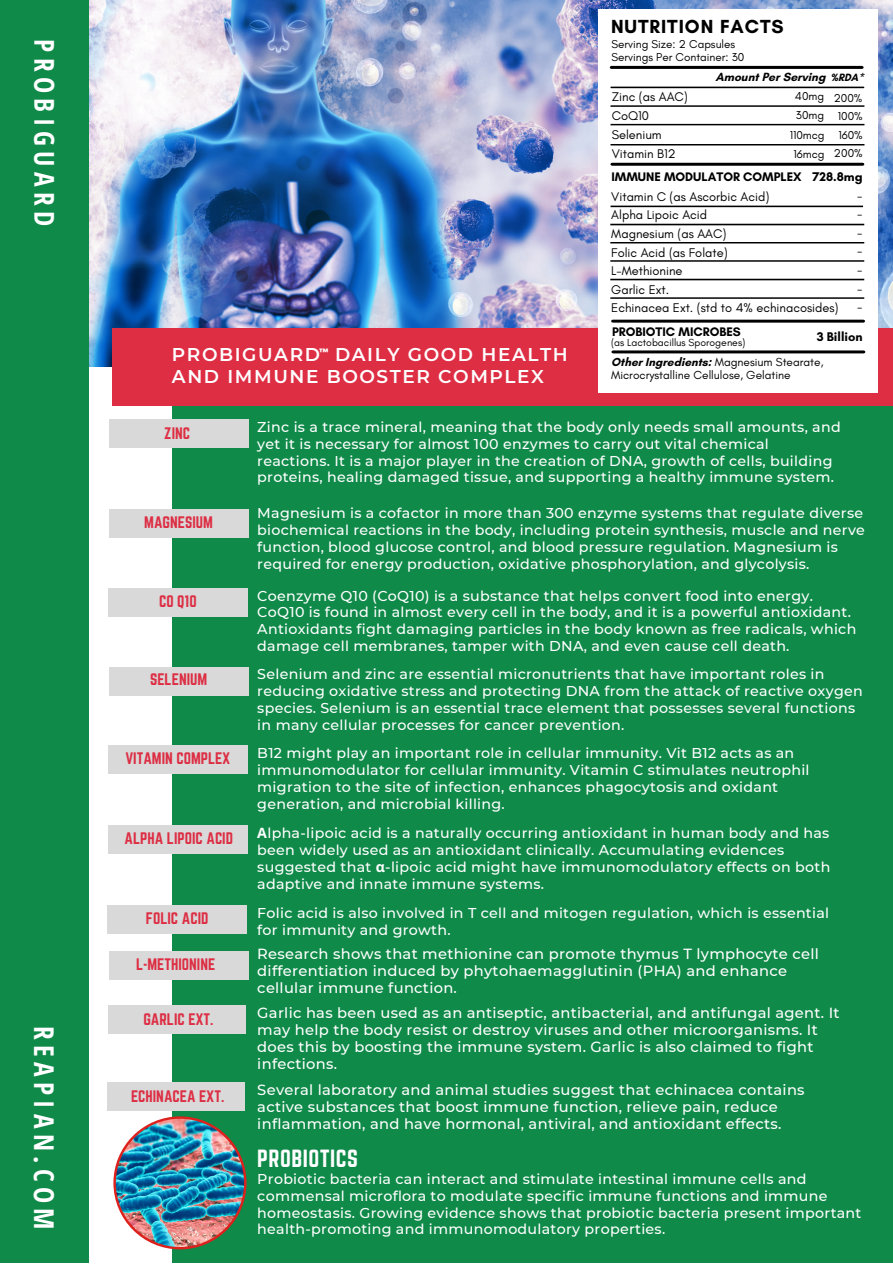
<style>
.page{position:relative;width:893px;height:1264px;background:#fff}
.page>*{position:absolute;margin:0;border:0;box-sizing:border-box;transform-origin:0 0}
.t1{font:700 27.3px "Open Sans Condensed";letter-spacing:.195em;color:#fff}
.t2{font:21.75px "Norwester";letter-spacing:.02em;color:#fff}
.t3{font:700 19.35px "Glacial Indifference";letter-spacing:.05em;color:#000}
.t4{font:600 18.45px/22.5px "Montserrat";letter-spacing:.085em;color:#fff}
.t5{font:500 14.7px/16.8px "Montserrat";letter-spacing:.02em;color:#fff}
.t6{font:14.55px "Norwester";color:#dd2e44}
.t7{font:500 14.25px/16.8px "Montserrat";letter-spacing:.02em;color:#fff}
.t8{font:12.9px/19.4px "Glacial Indifference";color:#000}
.t9{font:700 12.9px "Glacial Indifference";color:#000}
.t10{font:700 12.6px "Glacial Indifference";color:#000}
.t11{font:700 12.15px "Glacial Indifference";color:#000}
.t12{font:11.85px/13px "Glacial Indifference";color:#000}
.t13{font:11.7px/18.5px "Glacial Indifference";color:#000}
.t14{font:700 10.8px "Glacial Indifference";color:#000}
.t15{font:10.5px "Glacial Indifference";color:#000}
.t16{font:700 10.5px "Poppins";color:#fff}
.s1{font-weight:700}
.s2{font-family:"Noto Sans";font-weight:700}
</style>
<div class="page">
<img style="left:88px;top:0;width:804px;height:366px">
<div style="left:0;top:0;width:88px;height:1262px;background:#0f8a49"></div>
<div style="left:172px;top:360px;width:720px;height:902px;background:#0f8a49"></div>
<div style="left:112px;top:328px;width:780px;height:78px;background:#dd2e44"></div>
<div style="left:108px;top:588px;width:139px;height:29px;background:#d9d9d9"></div>
<div style="left:109px;top:667px;width:139px;height:28px;background:#d9d9d9"></div>
<div style="left:108px;top:825px;width:139px;height:29px;background:#d9d9d9"></div>
<div style="left:108px;top:904px;width:138px;height:29px;background:#d9d9d9"></div>
<div style="left:109px;top:951px;width:139px;height:29px;background:#d9d9d9"></div>
<div style="left:108px;top:1005px;width:138px;height:29px;background:#d9d9d9"></div>
<div style="left:109px;top:419px;width:139px;height:29px;background:#d9d9d9"></div>
<div style="left:108px;top:745px;width:139px;height:29px;background:#d9d9d9"></div>
<img style="left:113px;top:1116px;width:133px;height:133px">
<div style="left:108px;top:1082px;width:137px;height:29px;background:#d9d9d9"></div>
<div style="left:109px;top:509px;width:139px;height:29px;background:#d9d9d9"></div>
<div style="left:598px;top:9px;width:279px;height:384px;background:#fff"></div>
<hr style="left:610px;top:297px;width:254px;height:2px;background:#000">
<hr style="left:611px;top:66px;width:250px;height:3px;background:#000">
<hr style="left:611px;top:87px;width:252px;height:1px;background:#000">
<hr style="left:612px;top:163px;width:250px;height:3px;background:#000">
<hr style="left:610px;top:105px;width:254px;height:2px;background:#000">
<hr style="left:610px;top:124px;width:254px;height:1px;background:#000">
<hr style="left:610px;top:144px;width:254px;height:1px;background:#000">
<hr style="left:613px;top:320px;width:250px;height:2px;background:#000">
<hr style="left:610px;top:260px;width:254px;height:1px;background:#000">
<hr style="left:610px;top:279px;width:254px;height:1px;background:#000">
<hr style="left:610px;top:224px;width:254px;height:1px;background:#000">
<hr style="left:610px;top:242px;width:254px;height:1px;background:#000">
<hr style="left:610px;top:206px;width:252px;height:1px;background:#000">
<hr style="left:613px;top:350px;width:250px;height:3px;background:#000">
<p class="t1" style="left:64px;top:39px;width:188px;rotate:90deg">PROBIGUARD</p>
<p class="t1" style="left:63px;top:1025px;width:206px;rotate:90deg">REAPIAN.COM</p>
<p class="t3" style="left:611px;top:14px;width:174px">NUTRITION FACTS</p>
<p class="t11" style="left:715px;top:69px;width:111px">Amount Per Serving</p>
<p class="t13" style="left:611px;top:38px;width:134px;line-height:12.3px">Serving Size: 2 Capsules<br>Servings Per Container: 30</p>
<p class="t14" style="left:830px;top:71px;width:35px">%RDA*</p>
<p class="t8" style="left:611px;top:86px;width:78px">Zinc (as AAC)<br>CoQ10<br>Selenium</p>
<p class="t8" style="left:611px;top:143px;width:65px">Vitamin B12</p>
<p class="t13" style="left:794px;top:86px;width:31px;line-height:19px">40mg<br>30mg</p>
<p class="t13" style="left:833px;top:88px;width:31px;text-align:center">200%<br>100%<br>160%<br>200%</p>
<p class="t13" style="left:789px;top:125px;width:36px">110mcg</p>
<p class="t13" style="left:793px;top:145px;width:33px">16mcg</p>
<p class="t10" style="left:611px;top:169px;width:192px">IMMUNE MODULATOR COMPLEX</p>
<p class="t9" style="left:812px;top:169px;width:52px">728.8mg</p>
<p class="t4" style="left:172px;top:343px;width:397px">PROBIGUARD DAILY GOOD HEALTH<br>AND IMMUNE BOOSTER COMPLEX</p>
<p class="t16" style="left:319px;top:345px;width:11px">™</p>
<p class="t8" style="left:611px;top:187px;width:160px">Vitamin C (as Ascorbic Acid)</p>
<p class="t8" style="left:611px;top:205px;width:97px">Alpha Lipoic Acid</p>
<p class="t8" style="left:611px;top:224px;width:117px">Magnesium (as AAC)</p>
<p class="t8" style="left:611px;top:242px;width:118px">Folic Acid (as Folate)</p>
<p class="t8" style="left:611px;top:261px;width:73px">L-Methionine</p>
<p class="t8" style="left:611px;top:279px;width:59px">Garlic Ext.</p>
<p class="t8" style="left:611px;top:298px;width:229px">Echinacea Ext. (std to 4% echinacosides)</p>
<p class="t8" style="left:857px;top:185px;width:7px">-</p>
<p class="t8" style="left:857px;top:204px;width:7px">-</p>
<p class="t8" style="left:857px;top:223px;width:7px">-</p>
<p class="t8" style="left:857px;top:241px;width:7px">-</p>
<p class="t8" style="left:857px;top:260px;width:7px">-</p>
<p class="t8" style="left:857px;top:278px;width:7px">-</p>
<p class="t8" style="left:857px;top:297px;width:7px">-</p>
<p class="t10" style="left:612px;top:324px;width:130px">PROBIOTIC MICROBES</p>
<p class="t15" style="left:611px;top:336px;width:136px">(as Lactobacillus Sporogenes)</p>
<p class="t9" style="left:816px;top:328px;width:47px">3 Billion</p>
<p class="t12" style="left:611px;top:355px;width:214px"><span class="s1">Other Ingredients:</span> Magnesium Stearate,<br>Microcrystalline Cellulose, Gelatine</p>
<p class="t6" style="left:164px;top:424px;width:27px">ZINC</p>
<p class="t6" style="left:144px;top:513px;width:70px">MAGNESIUM</p>
<p class="t6" style="left:159px;top:592px;width:39px">CO Q10</p>
<p class="t6" style="left:150px;top:671px;width:59px">SELENIUM</p>
<p class="t6" style="left:125px;top:749px;width:106px">VITAMIN COMPLEX</p>
<p class="t6" style="left:124px;top:829px;width:110px">ALPHA LIPOIC ACID</p>
<p class="t6" style="left:146px;top:909px;width:64px">FOLIC ACID</p>
<p class="t6" style="left:136px;top:955px;width:81px">L-METHIONINE</p>
<p class="t6" style="left:143px;top:1010px;width:72px">GARLIC EXT.</p>
<p class="t6" style="left:131px;top:1087px;width:95px">ECHINACEA EXT.</p>
<p class="t7" style="left:257px;top:418px;width:585px">Zinc is a trace mineral, meaning that the body only needs small amounts, and yet it is necessary for almost 100 enzymes to carry out vital chemical reactions. It is a major player in the creation of DNA, growth of cells, building proteins, healing damaged tissue, and supporting a healthy immune system.</p>
<p class="t7" style="left:257px;top:504px;width:609px">Magnesium is a cofactor in more than 300 enzyme systems that regulate diverse biochemical reactions in the body, including protein synthesis, muscle and nerve function, blood glucose control, and blood pressure regulation. Magnesium is required for energy production, oxidative phosphorylation, and glycolysis.</p>
<p class="t7" style="left:257px;top:587px;width:600px">Coenzyme Q10 (CoQ10) is a substance that helps convert food into energy.<br>CoQ10 is found in almost every cell in the body, and it is a powerful antioxidant.<br>Antioxidants fight damaging particles in the body known as free radicals, which damage cell membranes, tamper with DNA, and even cause cell death.</p>
<p class="t7" style="left:257px;top:665px;width:607px">Selenium and zinc are essential micronutrients that have important roles in reducing oxidative stress and protecting DNA from the attack of reactive oxygen species. Selenium is an essential trace element that possesses several functions in many cellular processes for cancer prevention.</p>
<p class="t7" style="left:257px;top:744px;width:553px">B12 might play an important role in cellular immunity. Vit B12 acts as an immunomodulator for cellular immunity. Vitamin C stimulates neutrophil migration to the site of infection, enhances phagocytosis and oxidant generation, and microbial killing.</p>
<p class="t7" style="left:257px;top:824px;width:574px"><span class="s2">Α</span>lpha-lipoic acid is a naturally occurring antioxidant in human body and has been widely used as an antioxidant clinically. Accumulating evidences suggested that <span class="s2">α</span>-lipoic acid might have immunomodulatory effects on both adaptive and innate immune systems.</p>
<p class="t7" style="left:257px;top:904px;width:573px">Folic acid is also involved in T cell and mitogen regulation, which is essential for immunity and growth.</p>
<p class="t5" style="left:257px;top:945px;width:563px">Research shows that methionine can promote thymus T lymphocyte cell differentiation induced by phytohaemagglutinin (PHA) and enhance cellular immune function.</p>
<p class="t5" style="left:257px;top:1004px;width:583px">Garlic has been used as an antiseptic, antibacterial, and antifungal agent. It may help the body resist or destroy viruses and other microorganisms. It does this by boosting the immune system. Garlic is also claimed to fight infections.</p>
<p class="t5" style="left:257px;top:1081px;width:549px">Several laboratory and animal studies suggest that echinacea contains active substances that boost immune function, relieve pain, reduce inflammation, and have hormonal, antiviral, and antioxidant effects.</p>
<p class="t2" style="left:257px;top:1145px;width:102px">PROBIOTICS</p>
<p class="t7" style="left:257px;top:1170px;width:605px">Probiotic bacteria can interact and stimulate intestinal immune cells and commensal microflora to modulate specific immune functions and immune homeostasis. Growing evidence shows that probiotic bacteria present important health-promoting and immunomodulatory properties.</p>
</div>
